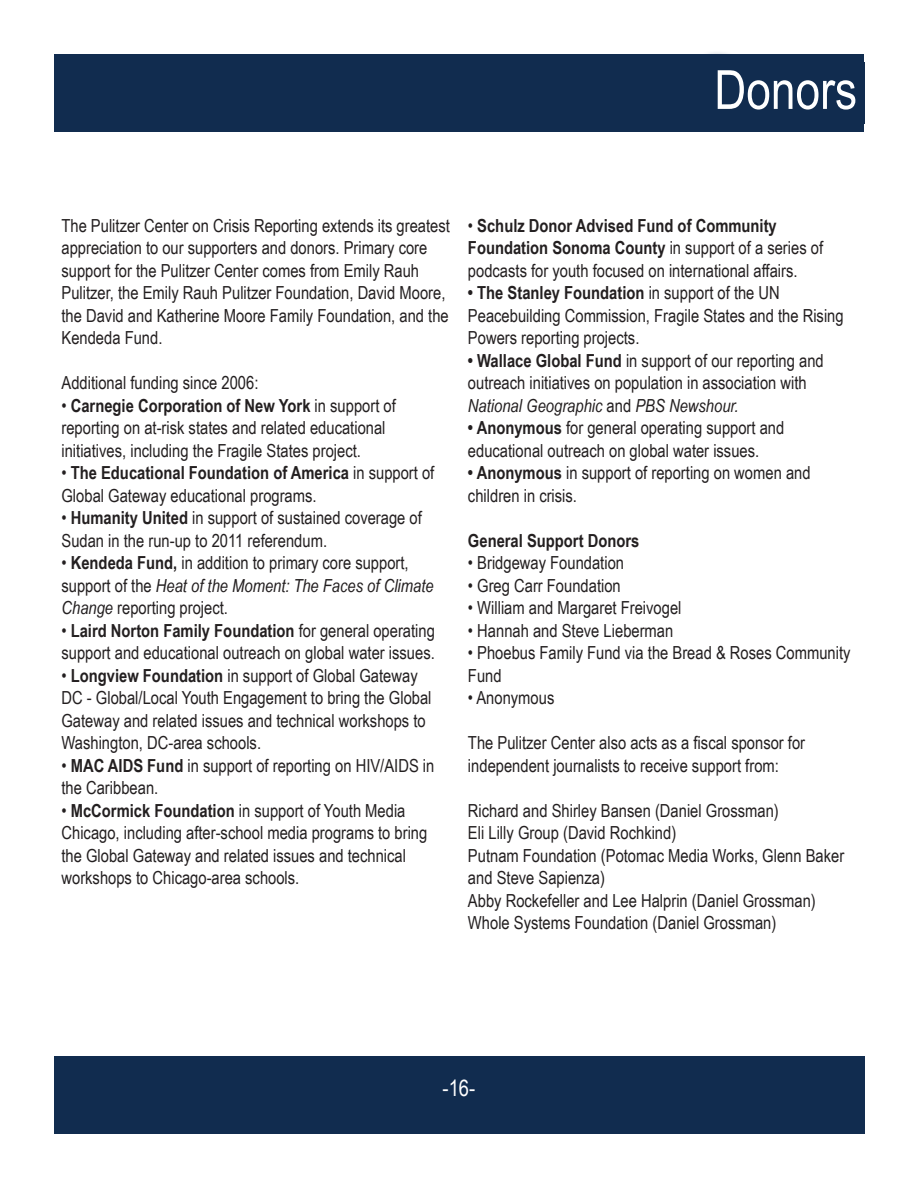
<style>
.page{position:relative;width:918px;height:1188px;background:#fff}
.page>*{position:absolute;margin:0;border:0;box-sizing:border-box;transform-origin:0 0}
.t1{font:54px "Arial Narrow";color:#fff}
.t2{font:22.5px "Arial Narrow";color:#fff}
.t3{font:18px/22.5px "Arial Narrow";color:#231f20}
.t4{font:700 18px "Arial Narrow";color:#231f20}
.s1{font-weight:700}
.s2{font-style:italic}
</style>
<div class="page">
<div style="left:54px;top:54px;width:810px;height:77px;background:#112c4f"></div>
<div style="left:55px;top:1057px;width:810px;height:77px;background:#112c4f"></div>
<div style="left:497px;top:62px;width:368px;height:61px;background:#112c4f"></div>
<div style="left:700px;top:50px;width:153px;height:56px;background:#112c4f"></div>
<p class="t1" style="left:714px;top:50px;width:144px">Donors</p>
<p class="t3" style="left:62px;top:213px;width:390px">The Pulitzer Center on Crisis Reporting extends its greatest appreciation to our supporters and donors. Primary core support for the Pulitzer Center comes from Emily Rauh Pulitzer, the Emily Rauh Pulitzer Foundation, David Moore, the David and Katherine Moore Family Foundation, and the Kendeda Fund.</p>
<p class="t3" style="left:62px;top:371px;width:198px">Additional funding since 2006:</p>
<p class="t3" style="left:62px;top:393px;width:336px">• <span class="s1">Carnegie Corporation of New York</span> in support of reporting on at-risk states and related educational initiatives, including the Fragile States project.</p>
<p class="t3" style="left:62px;top:461px;width:374px">• <span class="s1">The Educational Foundation of America</span> in support of<br>Global Gateway educational programs.</p>
<p class="t3" style="left:62px;top:506px;width:362px">• <span class="s1">Humanity United</span> in support of sustained coverage of<br>Sudan in the run-up to 2011 referendum.</p>
<p class="t3" style="left:62px;top:551px;width:374px">• <span class="s1">Kendeda Fund,</span> in addition to primary core support, support of the <span class="s2">Heat of the Moment: The Faces of Climate<br>Change</span> reporting project.</p>
<p class="t3" style="left:62px;top:618px;width:375px">• <span class="s1">Laird Norton Family Foundation</span> for general operating support and educational outreach on global water issues.</p>
<p class="t3" style="left:62px;top:663px;width:372px">• <span class="s1">Longview Foundation</span> in support of Global Gateway DC - Global/Local Youth Engagement to bring the Global Gateway and related issues and technical workshops to Washington, DC-area schools.</p>
<p class="t3" style="left:62px;top:753px;width:374px">• <span class="s1">MAC AIDS Fund</span> in support of reporting on HIV/AIDS in the Caribbean.</p>
<p class="t3" style="left:62px;top:798px;width:367px">• <span class="s1">McCormick Foundation</span> in support of Youth Media Chicago, including after-school media programs to bring the Global Gateway and related issues and technical workshops to Chicago-area schools.</p>
<p class="t3" style="left:468px;top:213px;width:357px">• <span class="s1">Schulz Donor Advised Fund of Community<br>Foundation Sonoma County</span> in support of a series of podcasts for youth focused on international affairs.</p>
<p class="t3" style="left:468px;top:281px;width:377px"><span class="s1">• The Stanley Foundation</span> in support of the UN<br>Peacebuilding Commission, Fragile States and the Rising<br>Powers reporting projects.</p>
<p class="t3" style="left:468px;top:348px;width:357px"><span class="s1">• Wallace Global Fund</span> in support of our reporting and outreach initiatives on population in association with<br><span class="s2">National Geographic</span> and <span class="s2">PBS Newshour.</span></p>
<p class="t3" style="left:468px;top:416px;width:318px"><span class="s1">• Anonymous</span> for general operating support and educational outreach on global water issues.</p>
<p class="t3" style="left:468px;top:461px;width:344px"><span class="s1">• Anonymous</span> in support of reporting on women and children in crisis.</p>
<p class="t4" style="left:468px;top:527px;width:173px">General Support Donors</p>
<p class="t3" style="left:468px;top:551px;width:158px">• Bridgeway Foundation</p>
<p class="t3" style="left:468px;top:573px;width:154px">• Greg Carr Foundation</p>
<p class="t3" style="left:468px;top:596px;width:215px">• William and Margaret Freivogel</p>
<p class="t3" style="left:468px;top:618px;width:207px">• Hannah and Steve Lieberman</p>
<p class="t3" style="left:468px;top:641px;width:384px">• Phoebus Family Fund via the Bread &amp; Roses Community<br>Fund</p>
<p class="t3" style="left:468px;top:686px;width:88px">• Anonymous</p>
<p class="t3" style="left:468px;top:731px;width:339px">The Pulitzer Center also acts as a fiscal sponsor for independent journalists to receive support from:</p>
<p class="t3" style="left:468px;top:798px;width:312px">Richard and Shirley Bansen (Daniel Grossman)</p>
<p class="t3" style="left:468px;top:821px;width:210px">Eli Lilly Group (David Rochkind)</p>
<p class="t3" style="left:468px;top:843px;width:378px">Putnam Foundation (Potomac Media Works, Glenn Baker and Steve Sapienza)</p>
<p class="t3" style="left:468px;top:888px;width:349px">Abby Rockefeller and Lee Halprin (Daniel Grossman)</p>
<p class="t3" style="left:468px;top:911px;width:310px">Whole Systems Foundation (Daniel Grossman)</p>
<p class="t2" style="left:443px;top:1072px;width:34px">-16-</p>
</div>
